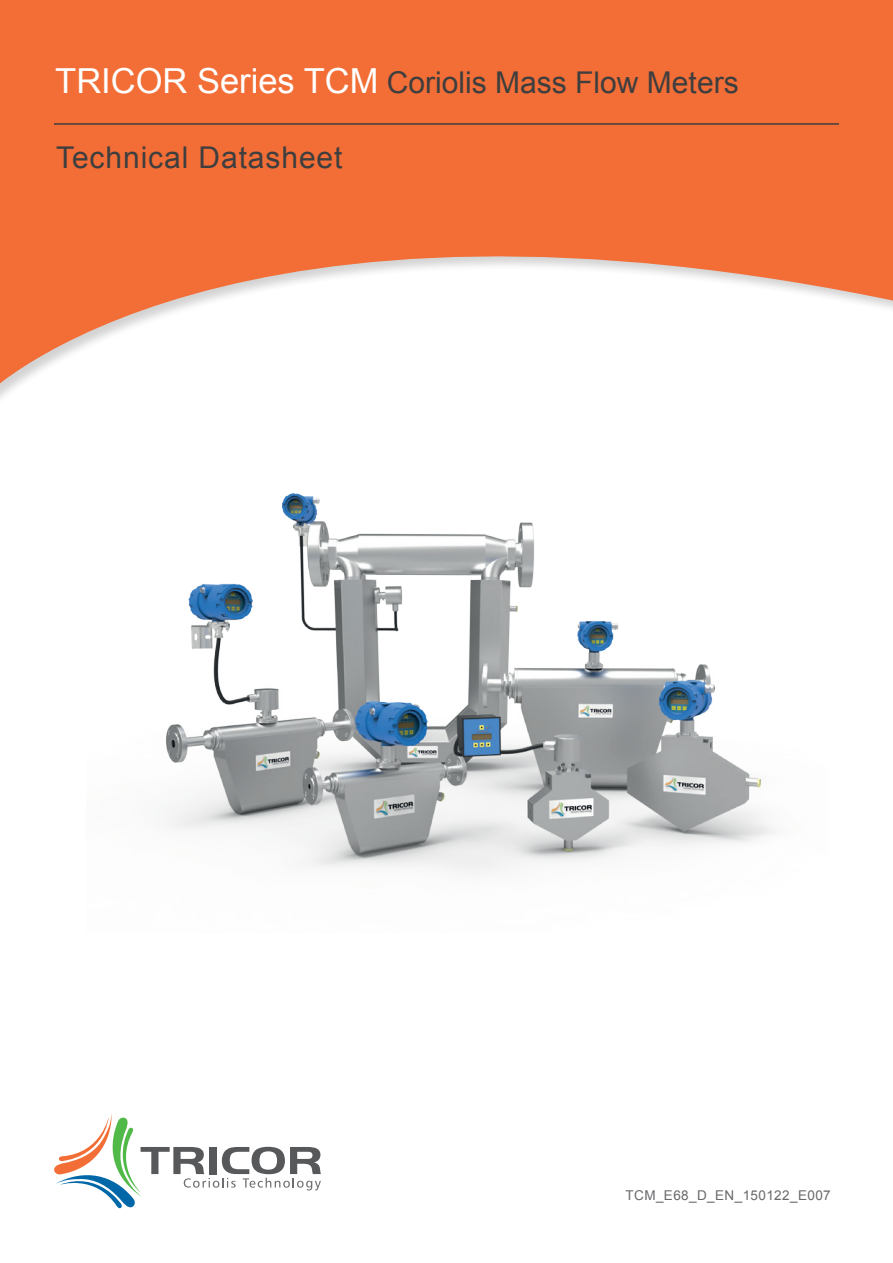
<style>
.page{position:relative;width:893px;height:1263px;background:#fff}
.page>*{position:absolute;margin:0;border:0;box-sizing:border-box;transform-origin:0 0}
.t1{font:30px "Arial";color:#3e3e3f}
.t2{font:30px "Arial";letter-spacing:.03em;color:#3e3e3f}
.t3{font:13.5px "Arial";letter-spacing:.03em;color:#69696c}
.s1{font-size:34.5px;color:#fff}
</style>
<div class="page">
<svg style="left:0;top:0;width:893px;height:394px;fill:#f26e36"></svg>
<hr style="left:54px;top:123px;width:785px;height:2px;background:#3e3e3f">
<svg style="left:54px;top:1114px;width:267px;height:95px"></svg>
<img style="left:165px;top:493px;width:611px;height:380px">
<p class="t1" style="left:55px;top:63px;width:685px"><span class="s1">TRICOR Series TCM</span> Coriolis Mass Flow Meters</p>
<p class="t2" style="left:56px;top:138px;width:288px">Technical Datasheet</p>
<p class="t3" style="left:626px;top:1187px;width:207px">TCM_E68_D_EN_150122_E007</p>
</div>
